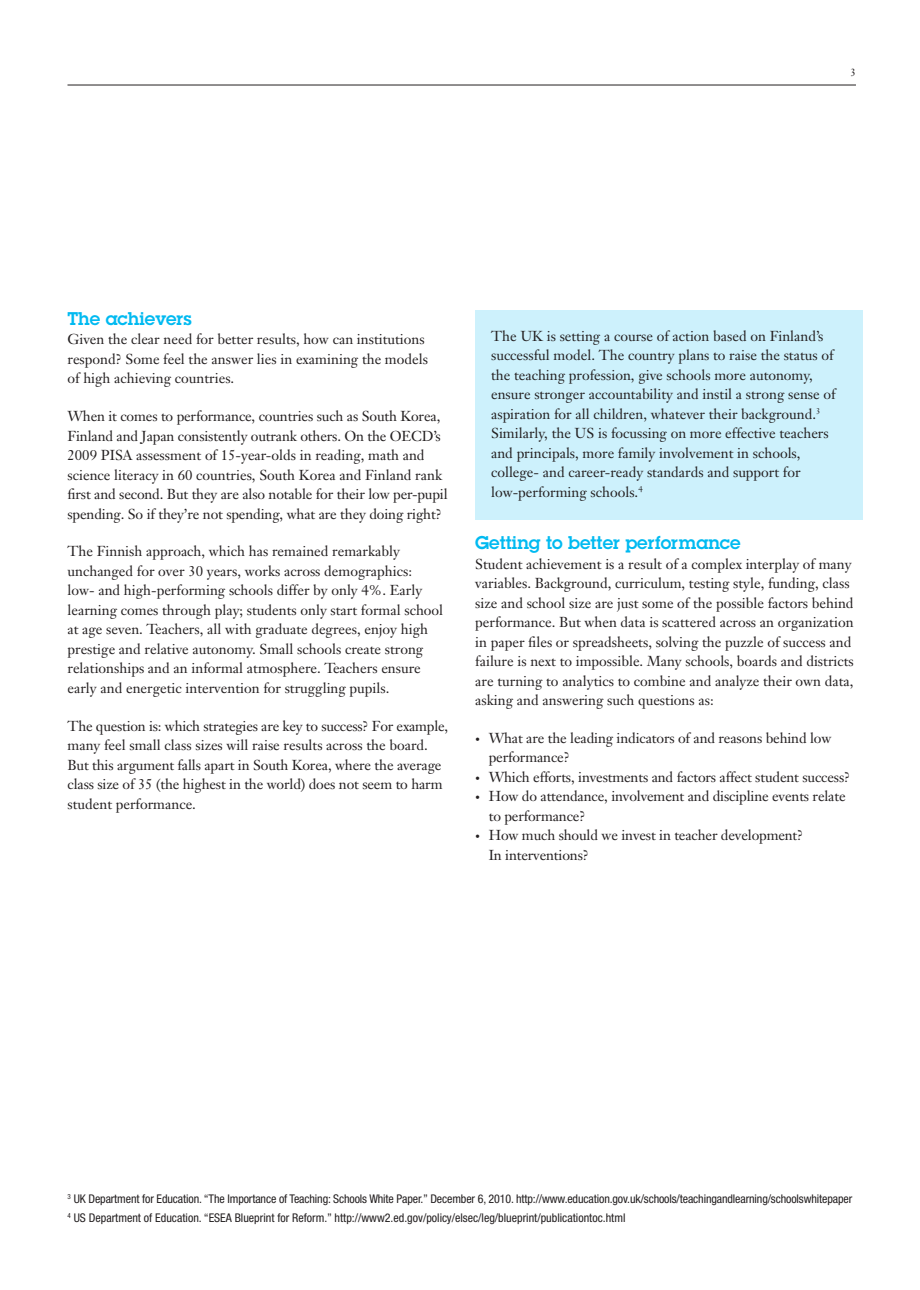
<style>
.page{position:relative;width:920px;height:1290px;background:#fff}
.page>*{position:absolute;margin:0;border:0;box-sizing:border-box;transform-origin:0 0}
._2A_head__color{font:600 18px "Lubalin Graph";color:#00baf1}
._2D_body{font:14.25px/19.5px "Janson Text";color:#231f20}
._2E_body_bulleted_1{font:14.25px/19.5px "Janson Text";letter-spacing:-.01em;color:#231f20}
._2C_body{font:condensed 12px "Helvetica Neue";letter-spacing:-.01em;color:#231f20}
.t1{font:10.5px "Janson Text";color:#231f20}
.s1{font-size:9.75px}
</style>
<div class="page">
<hr style="left:68px;top:85px;width:788px;height:1px;background:#231f20">
<div style="left:475px;top:310px;width:388px;height:210px;background:#cdf1fc"></div>
<p class="t1" style="left:850px;top:65px;width:7px">3</p>
<p class="_2A_head__color" style="left:68px;top:306px;width:126px">The achievers</p>
<p class="_2D_body" style="left:68px;top:329px;width:362px">Given the clear need for better results, how can institutions respond? Some feel the answer lies in examining the models of high achieving countries.</p>
<p class="_2D_body" style="left:68px;top:406px;width:382px">When it comes to performance, countries such as South Korea, Finland and Japan consistently outrank others. On the OECD’s 2009 PISA assessment of 15-year-olds in reading, math and science literacy in 60 countries, South Korea and Finland rank first and second. But they are also notable for their low per-pupil spending. So if they’re not spending, what are they doing right?</p>
<p class="_2D_body" style="left:68px;top:542px;width:377px">The Finnish approach, which has remained remarkably unchanged for over 30 years, works across demographics:<br>low- and high-performing schools differ by only 4%. Early learning comes through play; students only start formal school at age seven. Teachers, all with graduate degrees, enjoy high prestige and relative autonomy. Small schools create strong relationships and an informal atmosphere. Teachers ensure early and energetic intervention for struggling pupils.</p>
<p class="_2D_body" style="left:68px;top:716px;width:382px">The question is: which strategies are key to success? For example, many feel small class sizes will raise results across the board.<br>But this argument falls apart in South Korea, where the average class size of 35 (the highest in the world) does not seem to harm student performance.</p>
<p class="_2D_body" style="left:491px;top:326px;width:346px">The UK is setting a course of action based on Finland’s successful model. The country plans to raise the status of the teaching profession, give schools more autonomy, ensure stronger accountability and instil a strong sense of aspiration for all children, whatever their background.<sup>3<br></sup>Similarly, the US is focussing on more effective teachers and principals, more family involvement in schools, college- and career-ready standards and support for low-performing schools.<sup>4</sup></p>
<p class="_2A_head__color" style="left:475px;top:531px;width:267px">Getting to better performance</p>
<p class="_2D_body" style="left:475px;top:554px;width:380px">Student achievement is a result of a complex interplay of many variables. Background, curriculum, testing style, funding, class size and school size are just some of the possible factors behind performance. But when data is scattered across an organization in paper files or spreadsheets, solving the puzzle of success and failure is next to impossible. Many schools, boards and districts are turning to analytics to combine and analyze their own data, asking and answering such questions as:</p>
<p class="_2E_body_bulleted_1" style="left:489px;top:728px;width:344px;text-indent:-14px"><span class="s1">•</span> What are the leading indicators of and reasons behind low performance?</p>
<p class="_2E_body_bulleted_1" style="left:475px;top:767px;width:376px"><span class="s1">•</span> Which efforts, investments and factors affect student success?</p>
<p class="_2E_body_bulleted_1" style="left:489px;top:787px;width:358px;text-indent:-14px"><span class="s1">•</span> How do attendance, involvement and discipline events relate to performance?</p>
<p class="_2E_body_bulleted_1" style="left:489px;top:826px;width:316px;text-indent:-14px"><span class="s1">•</span> How much should we invest in teacher development?<br>In interventions?</p>
<p class="_2C_body" style="left:68px;top:1192px;width:786px"><sup>3</sup> UK Department for Education. “The Importance of Teaching: Schools White Paper.” December 6, 2010. http://www.education.gov.uk/schools/teachingandlearning/schoolswhitepaper</p>
<p class="_2C_body" style="left:68px;top:1211px;width:559px"><sup>4</sup> US Department of Education. “ESEA Blueprint for Reform.” http://www2.ed.gov/policy/elsec/leg/blueprint/publicationtoc.html</p>
</div>
